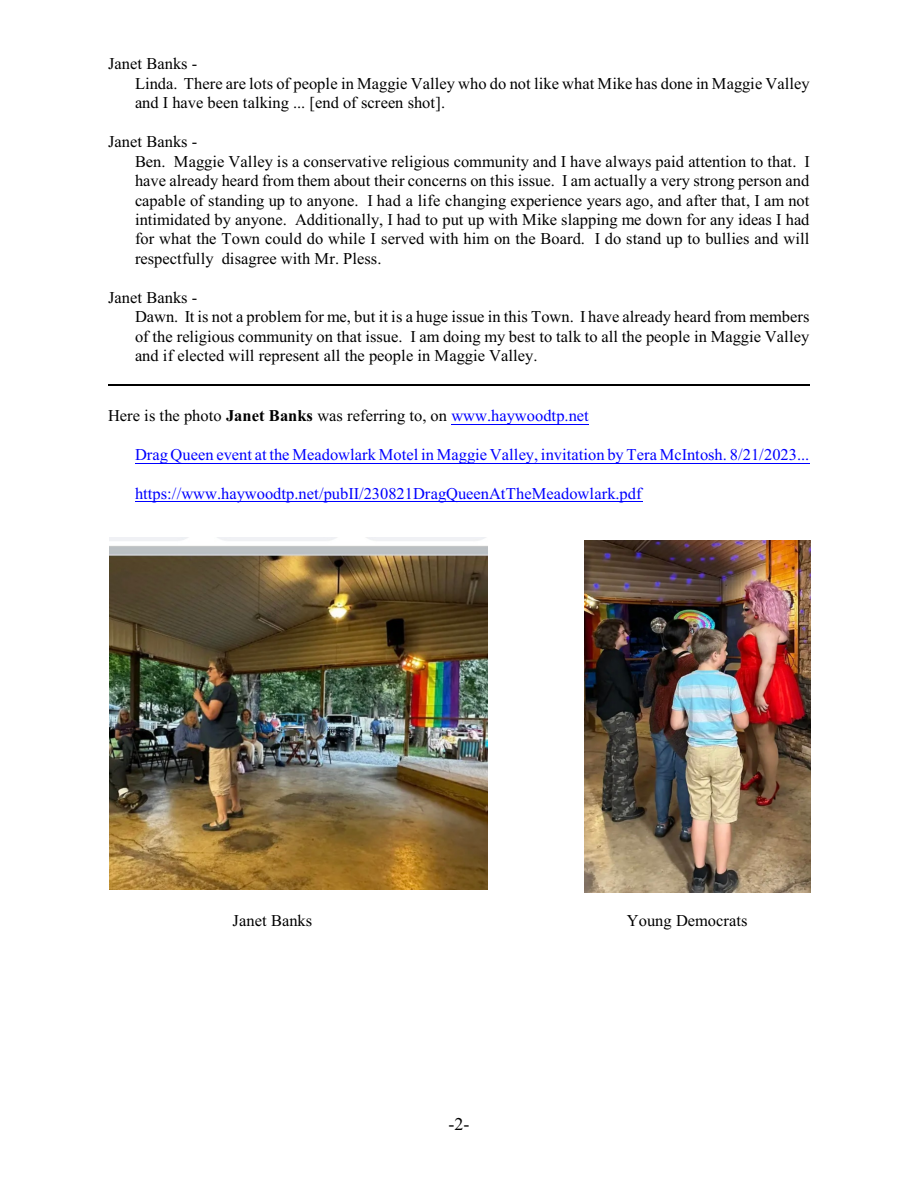
<style>
.page{position:relative;width:918px;height:1188px;background:#fff}
.page>*{position:absolute;margin:0;border:0;box-sizing:border-box;transform-origin:0 0}
.t1{font:18px "Times New Roman";color:#000}
.t2{font:16.5px/19.5px "Times New Roman";color:#000}
.t3{font:16.5px "Times New Roman";color:#00f}
.s1{font-weight:700}
.s2{color:#00f}
</style>
<div class="page">
<img style="left:109px;top:537px;width:378px;height:353px">
<img style="left:584px;top:540px;width:227px;height:352px">
<hr style="left:451px;top:424px;width:138px;height:1px;background:#00f">
<hr style="left:135px;top:463px;width:675px;height:1px;background:#00f">
<hr style="left:135px;top:501px;width:507px;height:1px;background:#00f">
<hr style="left:108px;top:384px;width:702px;height:2px;background:#000">
<p class="t2" style="left:135px;top:56px;width:676px;text-indent:-27px">Janet Banks -<br>Linda. There are lots of people in Maggie Valley who do not like what Mike has done in Maggie Valley and I have been talking ... [end of screen shot].</p>
<p class="t2" style="left:135px;top:134px;width:676px;text-indent:-27px">Janet Banks -<br>Ben. Maggie Valley is a conservative religious community and I have always paid attention to that. I have already heard from them about their concerns on this issue. I am actually a very strong person and capable of standing up to anyone. I had a life changing experience years ago, and after that, I am not intimidated by anyone. Additionally, I had to put up with Mike slapping me down for any ideas I had for what the Town could do while I served with him on the Board. I do stand up to bullies and will respectfully disagree with Mr. Pless.</p>
<p class="t2" style="left:135px;top:289px;width:676px;text-indent:-27px">Janet Banks -<br>Dawn. It is not a problem for me, but it is a huge issue in this Town. I have already heard from members of the religious community on that issue. I am doing my best to talk to all the people in Maggie Valley and if elected will represent all the people in Maggie Valley.</p>
<p class="t2" style="left:108px;top:407px;width:482px">Here is the photo <span class="s1">Janet Banks</span> was referring to, on <span class="s2">www.haywoodtp.net</span></p>
<p class="t3" style="left:135px;top:448px;width:676px">Drag Queen event at the Meadowlark Motel in Maggie Valley, invitation by Tera McIntosh. 8/21/2023...</p>
<p class="t3" style="left:135px;top:487px;width:508px">https://www.haywoodtp.net/pubII/230821DragQueenAtTheMeadowlark.pdf</p>
<p class="t2" style="left:232px;top:913px;width:81px">Janet Banks</p>
<p class="t2" style="left:627px;top:913px;width:122px">Young Democrats</p>
<p class="t1" style="left:449px;top:1117px;width:22px">-2-</p>
</div>
